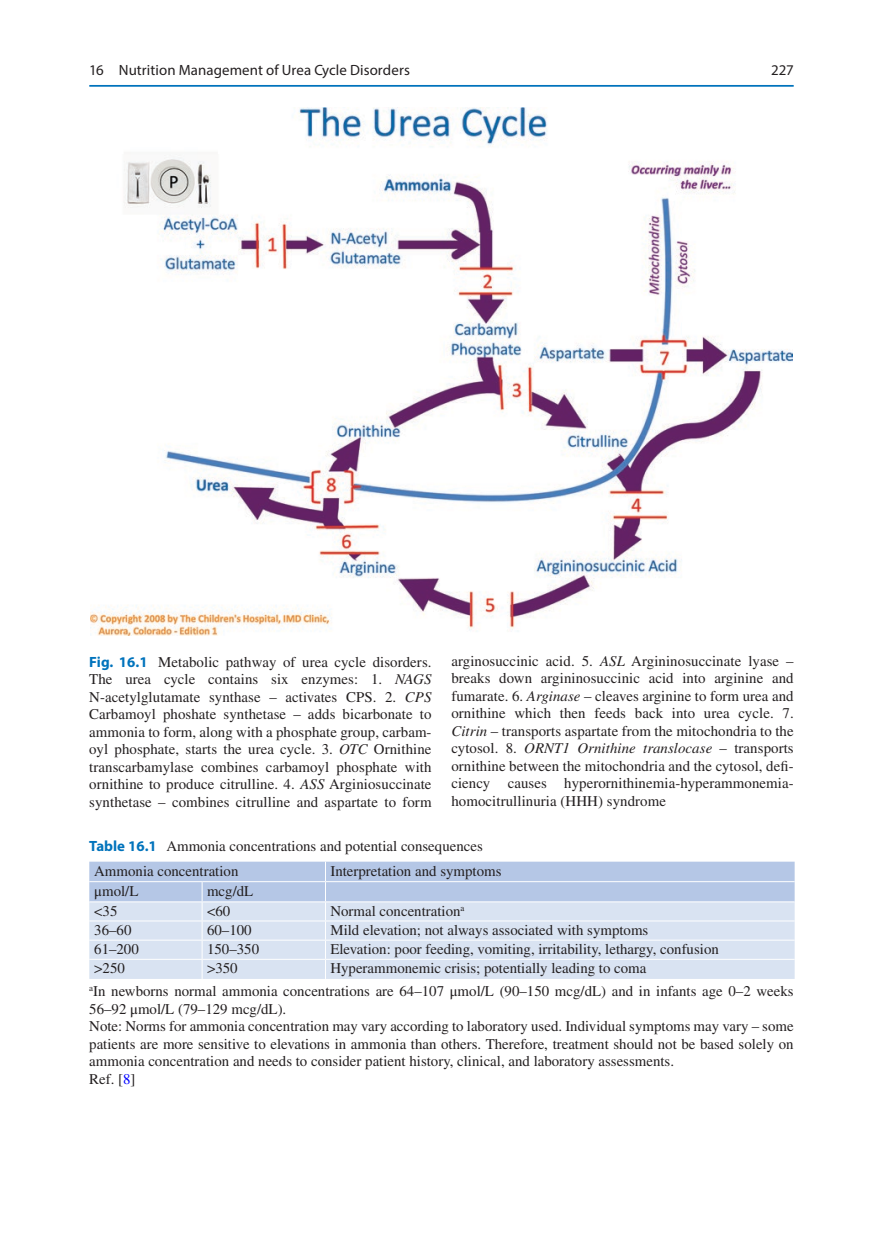
<style>
.page{position:relative;width:883px;height:1260px;background:#fff}
.page>*{position:absolute;margin:0;border:0;box-sizing:border-box;transform-origin:0 0}
.t1{font:14.88px/17.5px "Times LT Std";color:#231f20}
.t2{font:14.88px "Myriad Pro Regular 3";letter-spacing:.005em;color:#231f20}
.t3{font:14.88px "Myriad Pro";color:#231f20}
.s1{font-family:"Myriad Pro";font-weight:700;color:#0073bc}
.s2{font-style:italic}
.s3{font-family:"STIX General"}
.s4{color:#00f}
</style>
<div class="page">
<img style="left:90px;top:107px;width:703px;height:528px">
<svg style="left:89px;top:862px;width:706px;height:117px;background:#cfdbee"></svg>
<hr style="left:89px;top:85px;width:705px;height:2px;background:#0073bc">
<p class="t2" style="left:89px;top:61px;width:322px">16 Nutrition Management of Urea Cycle Disorders</p>
<p class="t3" style="left:771px;top:61px;width:24px">227</p>
<p class="t1" style="left:89px;top:653px;width:344px;text-align:justify"><span class="s1">Fig. 16.1</span> Metabolic pathway of urea cycle disorders.<br>The urea cycle contains six enzymes: 1. <span class="s2">NAGS </span>N-acetylglutamate synthase – activates CPS. 2. <span class="s2">CPS </span>Carbamoyl phoshate synthetase – adds bicarbonate to ammonia to form, along with a phosphate group, carbam&shy;oyl phosphate, starts the urea cycle. 3. <span class="s2">OTC</span> Ornithine transcarbamylase combines carbamoyl phosphate with ornithine to produce citrulline. 4. <span class="s2">ASS</span> Arginiosuccinate synthetase – combines citrulline and aspartate to form</p>
<p class="t1" style="left:451px;top:652px;width:344px;text-align:justify">arginosuccinic acid. 5. <span class="s2">ASL</span> Argininosuccinate lyase – breaks down argininosuccinic acid into arginine and fumarate. 6. <span class="s2">Arginase</span> – cleaves arginine to form urea and ornithine which then feeds back into urea cycle. 7.<br><span class="s2">Citrin</span> – transports aspartate from the mitochondria to the cytosol. 8. <span class="s2">ORNT1 Ornithine translocase</span> – transports ornithine between the mitochondria and the cytosol, defi&shy;ciency causes hyperornithinemia-hyperammonemia&shy;homocitrullinuria (HHH) syndrome</p>
<p class="t1" style="left:94px;top:834px;width:390px;line-height:24.8px;text-indent:-5px"><span class="s1">Table 16.1</span> Ammonia concentrations and potential consequences<br>Ammonia concentration</p>
<p class="t1" style="left:330px;top:862px;width:173px">Interpretation and symptoms</p>
<p class="t1" style="left:94px;top:882px;width:46px"><span class="s3">μ</span>mol/L</p>
<p class="t1" style="left:207px;top:882px;width:48px">mcg/dL</p>
<p class="t1" style="left:94px;top:902px;width:25px">&lt;35</p>
<p class="t1" style="left:207px;top:902px;width:25px">&lt;60</p>
<p class="t1" style="left:330px;top:902px;width:136px">Normal concentration<sup>a</sup></p>
<p class="t1" style="left:94px;top:921px;width:39px">36–60</p>
<p class="t1" style="left:207px;top:921px;width:46px">60–100</p>
<p class="t1" style="left:330px;top:921px;width:319px">Mild elevation; not always associated with symptoms</p>
<p class="t1" style="left:94px;top:940px;width:46px">61–200</p>
<p class="t1" style="left:207px;top:940px;width:54px">150–350</p>
<p class="t1" style="left:330px;top:940px;width:390px">Elevation: poor feeding, vomiting, irritability, lethargy, confusion</p>
<p class="t1" style="left:94px;top:959px;width:32px">&gt;250</p>
<p class="t1" style="left:207px;top:959px;width:32px">&gt;350</p>
<p class="t1" style="left:89px;top:956px;width:706px;line-height:23.3px;text-indent:241px">Hyperammonemic crisis; potentially leading to coma<br><sup>a</sup>In newborns normal ammonia concentrations are 64–107 <span class="s3">μ</span>mol/L (90–150 mcg/dL) and in infants age 0–2 weeks</p>
<p class="t1" style="left:89px;top:1000px;width:706px">56–92 <span class="s3">μ</span>mol/L (79–129 mcg/dL).<br>Note: Norms for ammonia concentration may vary according to laboratory used. Individual symptoms may vary – some patients are more sensitive to elevations in ammonia than others. Therefore, treatment should not be based solely on ammonia concentration and needs to consider patient history, clinical, and laboratory assessments.<br>Ref. [<span class="s4">8</span>]</p>
</div>
